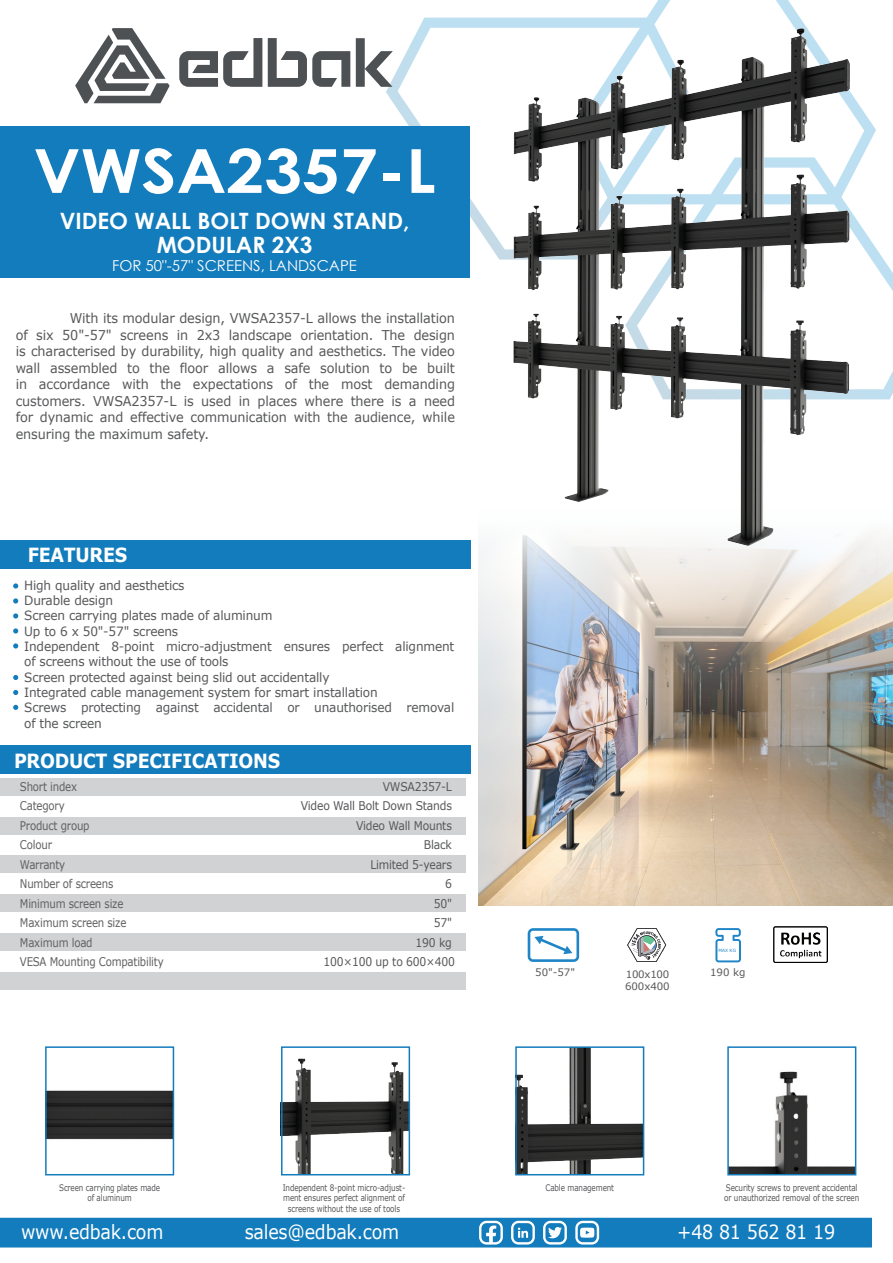
<style>
.page{position:relative;width:893px;height:1263px;background:#fff}
.page>*{position:absolute;margin:0;border:0;box-sizing:border-box;transform-origin:0 0}
.t1{font:700 60.75px "Century Gothic";color:#fff;scale:1.11 1}
.t2{font:700 22.5px/24px "Century Gothic";color:#fff;text-align:center}
.t3{font:19.5px "Verdana";letter-spacing:-.015em;color:#fff;scale:.9 1}
.t4{font:700 19.5px "Verdana";letter-spacing:-.015em;color:#fff;scale:.9 1}
.t5{font:15px "Century Gothic";color:#fff}
.t6{font:13.5px/16.5px "Verdana";letter-spacing:-.01em;color:#57585a;text-align:justify;scale:.95 1}
.t7{font:12.75px/15.3px "Verdana";letter-spacing:-.015em;color:#57585a;scale:.95 1}
.t8{font:12px/19.5px "Verdana";letter-spacing:-.02em;color:#606160;scale:.85 1}
.t9{font:12px/19.5px "Verdana";letter-spacing:-.02em;color:#57585a;text-align:right;scale:.9 1}
.t10{font:10.2px/12.3px "Verdana";color:#57585a}
.t11{font:9px/10.8px "Verdana";letter-spacing:-.015em;color:#57585a;text-align:center;scale:.8 1}
.t12{font:4.35px "Verdana";color:#1f85c7}
</style>
<div class="page">
<svg style="left:573px;top:0;width:303px;height:157px"></svg>
<svg style="left:386px;top:18px;width:303px;height:242px"></svg>
<svg style="left:849px;top:157px;width:44px;height:242px"></svg>
<div style="left:0;top:1218px;width:872px;height:29px;background:#137cbc"></div>
<svg style="left:75px;top:28px;width:95px;height:75px"></svg>
<svg style="left:268px;top:38px;width:82px;height:49px"></svg>
<svg style="left:179px;top:38px;width:83px;height:49px"></svg>
<svg style="left:356px;top:38px;width:37px;height:49px"></svg>
<img style="left:478px;top:534px;width:415px;height:371px">
<img style="left:513px;top:28px;width:336px;height:517px">
<img style="left:48px;top:1090px;width:123px;height:50px">
<img style="left:284px;top:1058px;width:123px;height:114px">
<img style="left:518px;top:1049px;width:123px;height:123px">
<img style="left:730px;top:1071px;width:123px;height:101px">
<div style="left:281px;top:1046px;width:129px;height:129px;border:2px solid #137cbc"></div>
<div style="left:515px;top:1046px;width:129px;height:129px;border:2px solid #137cbc"></div>
<div style="left:727px;top:1046px;width:129px;height:129px;border:2px solid #137cbc"></div>
<div style="left:45px;top:1046px;width:129px;height:129px;border:2px solid #137cbc"></div>
<div style="left:0;top:745px;width:470px;height:29px;background:#137cbc"></div>
<div style="left:0;top:855px;width:466px;height:18px;background:#d1d2d4"></div>
<div style="left:0;top:894px;width:466px;height:18px;background:#d1d2d4"></div>
<div style="left:0;top:817px;width:466px;height:18px;background:#d1d2d4"></div>
<div style="left:0;top:933px;width:466px;height:18px;background:#d1d2d4"></div>
<div style="left:0;top:778px;width:466px;height:18px;background:#d1d2d4"></div>
<div style="left:0;top:972px;width:466px;height:18px;background:#d1d2d4"></div>
<svg style="left:627px;top:928px;width:39px;height:34px"></svg>
<svg style="left:528px;top:928px;width:51px;height:34px"></svg>
<svg style="left:715px;top:928px;width:26px;height:34px"></svg>
<img style="left:773px;top:926px;width:55px;height:36px">
<svg style="left:13px;top:583px;width:5px;height:5px"></svg>
<svg style="left:13px;top:598px;width:5px;height:5px"></svg>
<svg style="left:13px;top:613px;width:5px;height:5px"></svg>
<svg style="left:13px;top:628px;width:5px;height:5px"></svg>
<svg style="left:13px;top:643px;width:5px;height:5px"></svg>
<svg style="left:13px;top:675px;width:5px;height:5px"></svg>
<svg style="left:13px;top:690px;width:5px;height:5px"></svg>
<svg style="left:13px;top:705px;width:5px;height:5px"></svg>
<div style="left:0;top:540px;width:471px;height:28px;background:#137cbc"></div>
<div style="left:0;top:126px;width:469px;height:152px;background:#137cbc"></div>
<h1 class="t1" style="left:33px;top:125px;width:364px">VWSA2357-L</h1>
<h2 class="t2" style="left:60px;top:208px;width:351px">VIDEO WALL BOLT DOWN STAND,<br>MODULAR 2X3</h2>
<p class="t5" style="left:112px;top:255px;width:246px">FOR 50"-57" SCREENS, LANDSCAPE</p>
<p class="t6" style="left:16px;top:310px;width:464px;text-indent:54px">With its modular design, VWSA2357-L allows the installation of six 50"-57" screens in 2x3 landscape orientation. The design is characterised by durability, high quality and aesthetics. The video wall assembled to the floor allows a safe solution to be built in accordance with the expectations of the most demanding customers. VWSA2357-L is used in places where there is a need for dynamic and effective communication with the audience, while ensuring the maximum safety.</p>
<h3 class="t4" style="left:28px;top:542px;width:112px">FEATURES</h3>
<p class="t7" style="left:24px;top:578px;width:454px">High quality and aesthetics<br>Durable design<br>Screen carrying plates made of aluminum<br>Up to 6 x 50"-57" screens<br>Independent 8-point micro-adjustment ensures perfect alignment of screens without the use of tools<br>Screen protected against being slid out accidentally<br>Integrated cable management system for smart installation<br>Screws protecting against accidental or unauthorised removal of the screen</p>
<h3 class="t4" style="left:14px;top:748px;width:297px">PRODUCT SPECIFICATIONS</h3>
<p class="t8" style="left:20px;top:777px;width:83px">Short index<br>Category<br>Product group<br>Colour<br>Warranty</p>
<p class="t9" style="left:301px;top:777px;width:170px">VWSA2357-L<br>Video Wall Bolt Down Stands<br>Video Wall Mounts<br>Black<br>Limited 5-years</p>
<p class="t8" style="left:20px;top:874px;width:111px">Number of screens</p>
<p class="t9" style="left:445px;top:874px;width:9px">6</p>
<p class="t8" style="left:20px;top:894px;width:123px">Minimum screen size</p>
<p class="t9" style="left:434px;top:894px;width:22px">50"</p>
<p class="t8" style="left:20px;top:913px;width:127px">Maximum screen size</p>
<p class="t9" style="left:434px;top:913px;width:22px">57"</p>
<p class="t8" style="left:20px;top:933px;width:87px">Maximum load</p>
<p class="t9" style="left:416px;top:933px;width:42px">190 kg</p>
<p class="t8" style="left:20px;top:952px;width:171px">VESA Mounting Compatibility</p>
<p class="t9" style="left:323px;top:952px;width:148px">100×100 up to 600×400</p>
<p class="t12" style="left:718px;top:947px;width:19px">MAX KG</p>
<p class="t10" style="left:535px;top:966px;width:41px">50"-57"</p>
<p class="t10" style="left:710px;top:967px;width:37px">190 kg</p>
<p class="t10" style="left:625px;top:968px;width:46px">100x100<br>600x400</p>
<p class="t11" style="left:59px;top:1182px;width:128px">Screen carrying plates made of aluminum</p>
<p class="t11" style="left:283px;top:1182px;width:155px">Independent 8-point micro-adjust&shy;ment ensures perfect alignment of screens without the use of tools</p>
<p class="t11" style="left:545px;top:1182px;width:87px">Cable management</p>
<p class="t11" style="left:724px;top:1182px;width:170px;text-align:left">Security screws to prevent accidental or unauthorized removal of the screen</p>
<h3 class="t3" style="left:21px;top:1220px;width:160px">www.edbak.com</h3>
<h3 class="t3" style="left:245px;top:1220px;width:173px">sales@edbak.com</h3>
<h3 class="t3" style="left:677px;top:1220px;width:177px">+48 81 562 81 19</h3>
</div>
